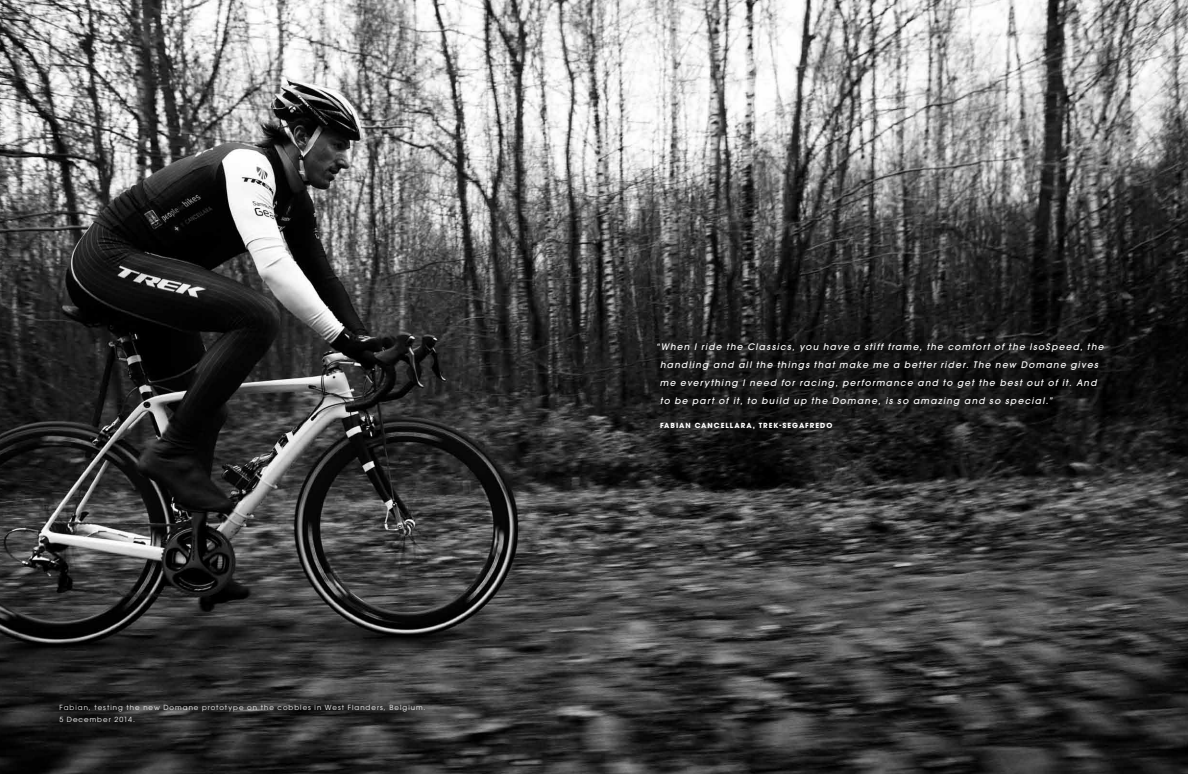
<style>
.page{position:relative;width:1188px;height:774px;background:#fff}
.page>*{position:absolute;margin:0;border:0;box-sizing:border-box;transform-origin:0 0}
.t1{font:italic 500 9px/18px "ITC Avant Garde Pro";letter-spacing:.135em;color:#fff}
.t2{font:7px/12px "ITC Avant Garde Pro";letter-spacing:.145em;color:#fff}
.t3{font:700 7px "ITC Avant Garde Pro";letter-spacing:.145em;color:#fff}
</style>
<div class="page">
<img style="left:0;top:0;width:1188px;height:774px">
<p class="t2" style="left:59px;top:701px;width:368px">Fabian, testing the new Domane prototype on the cobbles in West Flanders, Belgium.<br>5 December 2014.</p>
<p class="t1" style="left:660px;top:337px;width:445px;text-indent:-4px">“When I ride the Classics, you have a stiff frame, the comfort of the IsoSpeed, the handling and all the things that make me a better rider. The new Domane gives me everything I need for racing, performance and to get the best out of it. And to be part of it, to build up the Domane, is so amazing and so special.”</p>
<p class="t3" style="left:660px;top:420px;width:174px">FABIAN CANCELLARA, TREK-SEGAFREDO</p>
</div>
